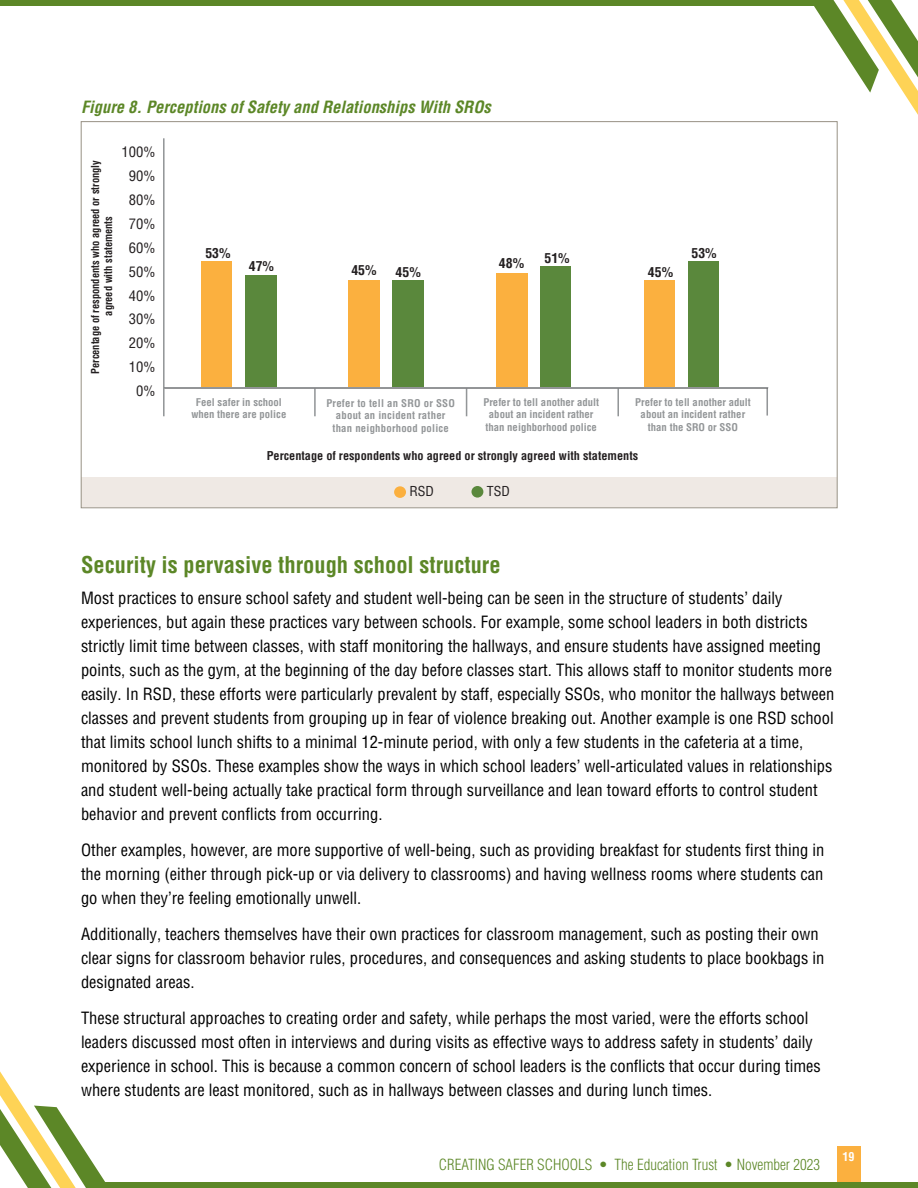
<style>
.page{position:relative;width:918px;height:1188px;background:#fff}
.page>*{position:absolute;margin:0;border:0;box-sizing:border-box;transform-origin:0 0}
.Green_Subhead{font:700 condensed 22.5px "Helvetica LT Pro";color:#5c8727}
.t1{font:condensed 16.5px/24px "Helvetica LT Pro";color:#000}
.FIG{font:italic 700 condensed 16.5px "Helvetica LT Pro";color:#5c8727}
.t2{font:300 condensed 15px "Helvetica LT Pro";color:#5c8727}
.t3{font:condensed 14.25px "Helvetica LT Pro";color:#231f20}
.t4{font:700 condensed 13.35px "Helvetica LT Pro";color:#231f20}
.t5{font:condensed 13.35px "Helvetica LT Pro";color:#231f20}
.t6{font:700 condensed 12px "Helvetica LT Pro";color:#fff}
.t7{font:700 condensed 11.85px "Helvetica LT Pro";color:#231f20}
.t8{font:700 condensed 10.8px/12.9px "Helvetica LT Pro";color:#231f20;text-align:center}
.t9{font:700 condensed 10.35px/12.5px "Helvetica LT Pro";color:#939698;text-align:center}
.t10{font:700 condensed 10.35px/12.5px "Helvetica LT Pro";letter-spacing:.02em;color:#939698;text-align:center}
</style>
<div class="page">
<div style="left:837px;top:1147px;width:24px;height:40px;background:#fbb03f"></div>
<svg style="left:814px;top:0;width:104px;height:124px"></svg>
<svg style="left:0;top:1071px;width:115px;height:117px"></svg>
<div style="left:98px;top:1183px;width:820px;height:5px;background:#5c8727"></div>
<div style="left:0;top:0;width:821px;height:6px;background:#5c8727"></div>
<div style="left:81px;top:122px;width:756px;height:385px;background:#fff"></div>
<hr style="left:163px;top:138px;width:2px;height:278px;background:#939698">
<hr style="left:314px;top:388px;width:2px;height:28px;background:#939698">
<svg style="left:466px;top:389px;width:1px;height:27px"></svg>
<hr style="left:617px;top:388px;width:2px;height:28px;background:#939698">
<hr style="left:766px;top:387px;width:2px;height:29px;background:#939698">
<hr style="left:165px;top:387px;width:603px;height:2px;background:#939698">
<div style="left:245px;top:275px;width:31px;height:113px;background:#5a883c"></div>
<div style="left:393px;top:280px;width:31px;height:108px;background:#5a883c"></div>
<div style="left:540px;top:266px;width:31px;height:122px;background:#5a883c"></div>
<div style="left:688px;top:261px;width:31px;height:127px;background:#5a883c"></div>
<div style="left:201px;top:261px;width:31px;height:127px;background:#fbb03f"></div>
<div style="left:348px;top:280px;width:32px;height:108px;background:#fbb03f"></div>
<div style="left:496px;top:273px;width:31px;height:115px;background:#fbb03f"></div>
<div style="left:644px;top:280px;width:31px;height:108px;background:#fbb03f"></div>
<div style="left:81px;top:477px;width:756px;height:30px;background:#efe9e4"></div>
<div style="left:471px;top:486px;width:12px;height:12px;background:#5a883c;border-radius:50%"></div>
<div style="left:394px;top:486px;width:12px;height:12px;background:#fbb03f;border-radius:50%"></div>
<hr style="left:165px;top:387px;width:590px;height:2px;background:#939698">
<p class="FIG" style="left:81px;top:96px;width:411px">Figure 8. Perceptions of Safety and Relationships With SROs</p>
<p class="t8" style="left:89px;top:374px;width:215px;rotate:-90deg">Percentage of respondents who agreed or strongly agreed with statements</p>
<p class="t3" style="left:121px;top:143px;width:36px">100%</p>
<p class="t3" style="left:129px;top:167px;width:28px">90%</p>
<p class="t3" style="left:129px;top:191px;width:28px">80%</p>
<p class="t3" style="left:129px;top:215px;width:28px">70%</p>
<p class="t3" style="left:129px;top:239px;width:28px">60%</p>
<p class="t3" style="left:129px;top:263px;width:28px">50%</p>
<p class="t3" style="left:129px;top:286px;width:28px">40%</p>
<p class="t3" style="left:129px;top:310px;width:28px">30%</p>
<p class="t3" style="left:129px;top:334px;width:28px">20%</p>
<p class="t3" style="left:129px;top:358px;width:28px">10%</p>
<p class="t3" style="left:136px;top:382px;width:21px">0%</p>
<p class="t4" style="left:205px;top:244px;width:27px">53%</p>
<p class="t4" style="left:249px;top:257px;width:27px">47%</p>
<p class="t4" style="left:351px;top:262px;width:27px">45%</p>
<p class="t4" style="left:544px;top:249px;width:27px">51%</p>
<p class="t4" style="left:692px;top:244px;width:27px">53%</p>
<p class="t4" style="left:499px;top:255px;width:27px">48%</p>
<p class="t4" style="left:396px;top:263px;width:27px">45%</p>
<p class="t4" style="left:648px;top:263px;width:27px">45%</p>
<p class="t9" style="left:191px;top:395px;width:97px">Feel safer in school when there are police</p>
<p class="t10" style="left:326px;top:396px;width:130px">Prefer to tell an SRO or SSO about an incident rather than neighborhood police</p>
<p class="t9" style="left:483px;top:395px;width:117px">Prefer to tell another adult about an incident rather than neighborhood police</p>
<p class="t9" style="left:635px;top:395px;width:117px">Prefer to tell another adult about an incident rather than the SRO or SSO</p>
<p class="t7" style="left:267px;top:448px;width:373px">Percentage of respondents who agreed or strongly agreed with statements</p>
<p class="t5" style="left:410px;top:483px;width:26px">RSD</p>
<p class="t5" style="left:487px;top:482px;width:24px">TSD</p>
<p class="Green_Subhead" style="left:81px;top:550px;width:421px">Security is pervasive through school structure</p>
<p class="t1" style="left:81px;top:585px;width:755px">Most practices to ensure school safety and student well-being can be seen in the structure of students’ daily experiences, but again these practices vary between schools. For example, some school leaders in both districts strictly limit time between classes, with staff monitoring the hallways, and ensure students have assigned meeting points, such as the gym, at the beginning of the day before classes start. This allows staff to monitor students more easily. In RSD, these efforts were particularly prevalent by staff, especially SSOs, who monitor the hallways between classes and prevent students from grouping up in fear of violence breaking out. Another example is one RSD school that limits school lunch shifts to a minimal 12-minute period, with only a few students in the cafeteria at a time, monitored by SSOs. These examples show the ways in which school leaders’ well-articulated values in relationships and student well-being actually take practical form through surveillance and lean toward efforts to control student behavior and prevent conflicts from occurring.</p>
<p class="t1" style="left:81px;top:837px;width:745px;text-align:justify">Other examples, however, are more supportive of well-being, such as providing breakfast for students first thing in the morning (either through pick-up or via delivery to classrooms) and having wellness rooms where students can go when they’re feeling emotionally unwell.</p>
<p class="t1" style="left:81px;top:921px;width:745px">Additionally, teachers themselves have their own practices for classroom management, such as posting their own clear signs for classroom behavior rules, procedures, and consequences and asking students to place bookbags in designated areas.</p>
<p class="t1" style="left:81px;top:1005px;width:741px">These structural approaches to creating order and safety, while perhaps the most varied, were the efforts school leaders discussed most often in interviews and during visits as effective ways to address safety in students’ daily experience in school. This is because a common concern of school leaders is the conflicts that occur during times where students are least monitored, such as in hallways between classes and during lunch times.</p>
<p class="t2" style="left:439px;top:1155px;width:383px">CREATING SAFER SCHOOLS • The Education Trust • November 2023</p>
<p class="t6" style="left:843px;top:1149px;width:13px">19</p>
</div>
